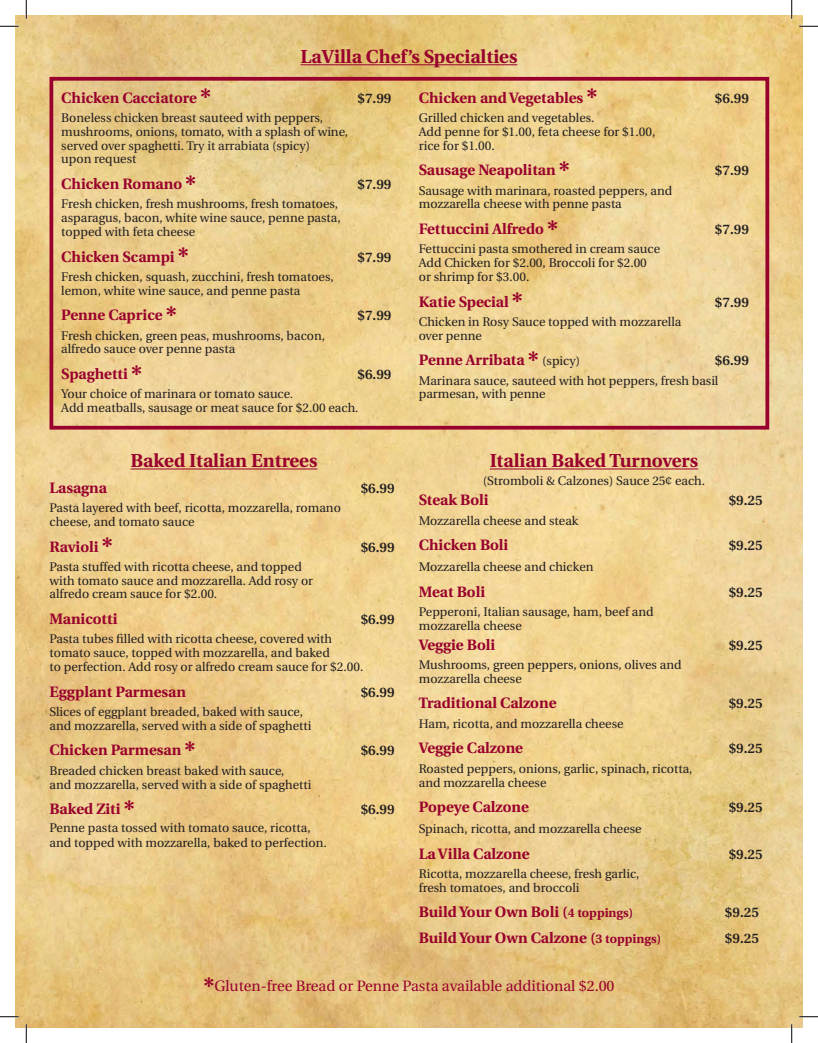
<style>
.page{position:relative;width:818px;height:1043px;background:#fff}
.page>*{position:absolute;margin:0;border:0;box-sizing:border-box;transform-origin:0 0}
.t1{font:700 18.75px "Utopia";color:#98012d}
.t2{font:700 15px "Utopia";color:#98012d}
.t3{font:15px "Utopia";color:#98012d}
.t4{font:600 13.75px "Utopia";color:#231f20}
.t5{font:12.5px/13.8px "Utopia";color:#231f20}
.s1{font-size:25px}
.s2{font-family:"Minion Pro"}
.s3{font-weight:400;font-size:12.5px;color:#231f20}
.s4{font-size:12.5px}
.s5{font-weight:700;font-size:25px}
</style>
<div class="page">
<img style="left:15px;top:15px;width:787px;height:1013px">
<hr style="left:130px;top:468px;width:187px;height:1px;background:#98012d">
<hr style="left:489px;top:468px;width:209px;height:1px;background:#98012d">
<hr style="left:300px;top:64px;width:217px;height:1px;background:#98012d">
<div style="left:49px;top:77px;width:720px;height:352px;border:4px solid #98012d"></div>
<svg style="left:0;top:25px;width:19px;height:2px"></svg>
<svg style="left:799px;top:25px;width:19px;height:2px"></svg>
<svg style="left:0;top:1015px;width:19px;height:2px"></svg>
<svg style="left:799px;top:1015px;width:19px;height:2px"></svg>
<svg style="left:25px;top:0;width:2px;height:19px"></svg>
<svg style="left:25px;top:1024px;width:2px;height:18px"></svg>
<svg style="left:790px;top:0;width:2px;height:19px"></svg>
<svg style="left:790px;top:1024px;width:2px;height:18px"></svg>
<p class="t1" style="left:300px;top:46px;width:218px">LaVilla Chef’s Specialties</p>
<p class="t2" style="left:61px;top:89px;width:151px">Chicken Cacciatore <span class="s1">*</span></p>
<p class="t4" style="left:357px;top:90px;width:36px">$7.99</p>
<p class="t5" style="left:61px;top:111px;width:288px">Boneless chicken breast sauteed with peppers, mushrooms, onions, tomato, with a splash of wine, served over spaghetti. Try it arrabiata (spicy)<br>upon request</p>
<p class="t2" style="left:61px;top:175px;width:136px">Chicken Romano <span class="s1">*</span></p>
<p class="t4" style="left:357px;top:176px;width:36px">$7.99</p>
<p class="t5" style="left:61px;top:197px;width:281px">Fresh chicken, fresh mushrooms, fresh tomatoes, asparagus, bacon, white wine sauce, penne pasta, topped with feta cheese</p>
<p class="t2" style="left:61px;top:248px;width:129px">Chicken Scampi <span class="s1">*</span></p>
<p class="t4" style="left:357px;top:249px;width:36px">$7.99</p>
<p class="t5" style="left:61px;top:270px;width:274px">Fresh chicken, squash, zucchini, fresh tomatoes, lemon, white wine sauce, and penne pasta</p>
<p class="t2" style="left:61px;top:306px;width:117px">Penne Caprice <span class="s1">*</span></p>
<p class="t4" style="left:357px;top:308px;width:36px">$7.99</p>
<p class="t5" style="left:61px;top:329px;width:265px">Fresh chicken, green peas, mushrooms, bacon, alfredo sauce over penne pasta</p>
<p class="t2" style="left:61px;top:365px;width:82px">Spaghetti <span class="s1">*</span></p>
<p class="t4" style="left:357px;top:366px;width:36px">$6.99</p>
<p class="t5" style="left:61px;top:387px;width:299px">Your choice of marinara or tomato sauce<span class="s2">.<br></span>Add meatballs, sausage or meat sauce for $2.00 each.</p>
<p class="t2" style="left:419px;top:89px;width:180px">Chicken and Vegetables <span class="s1">*</span></p>
<p class="t4" style="left:715px;top:90px;width:36px">$6.99</p>
<p class="t5" style="left:419px;top:111px;width:238px">Grilled chicken and vegetables.<br>Add penne for $1.00, feta cheese for $1.00, rice for $1.00.</p>
<p class="t2" style="left:419px;top:161px;width:152px">Sausage Neapolitan <span class="s1">*</span></p>
<p class="t4" style="left:715px;top:163px;width:36px">$7.99</p>
<p class="t5" style="left:419px;top:184px;width:255px">Sausage with marinara, roasted peppers, and mozzarella cheese with penne pasta</p>
<p class="t2" style="left:419px;top:220px;width:141px">Fettuccini Alfredo <span class="s1">*</span></p>
<p class="t4" style="left:715px;top:221px;width:36px">$7.99</p>
<p class="t5" style="left:419px;top:242px;width:243px">Fettuccini pasta smothered in cream sauce<br>Add Chicken for $2.00, Broccoli for $2.00 or shrimp for $3.00.</p>
<p class="t2" style="left:419px;top:293px;width:106px">Katie Special <span class="s1">*</span></p>
<p class="t4" style="left:715px;top:294px;width:36px">$7.99</p>
<p class="t5" style="left:419px;top:315px;width:264px">Chicken in Rosy Sauce topped with mozzarella over penne</p>
<p class="t2" style="left:419px;top:351px;width:163px">Penne Arribata <span class="s1">*</span> <span class="s3">(spicy)</span></p>
<p class="t4" style="left:715px;top:353px;width:36px">$6.99</p>
<p class="t5" style="left:419px;top:374px;width:301px">Marinara sauce, sauteed with hot peppers, fresh basil parmesan, with penne</p>
<p class="t1" style="left:130px;top:450px;width:188px">Baked Italian Entrees</p>
<p class="t1" style="left:489px;top:450px;width:210px">Italian Baked Turnovers</p>
<p class="t5" style="left:483px;top:473px;width:224px">(Stromboli &amp; Calzones) Sauce 25¢ each.</p>
<p class="t2" style="left:419px;top:491px;width:71px">Steak Boli</p>
<p class="t4" style="left:728px;top:493px;width:36px">$9.25</p>
<p class="t5" style="left:419px;top:513px;width:161px">Mozzarella cheese and steak</p>
<p class="t2" style="left:419px;top:536px;width:91px">Chicken Boli</p>
<p class="t4" style="left:728px;top:538px;width:36px">$9.25</p>
<p class="t5" style="left:419px;top:560px;width:176px">Mozzarella cheese and chicken</p>
<p class="t2" style="left:419px;top:583px;width:68px">Meat Boli</p>
<p class="t4" style="left:728px;top:584px;width:36px">$9.25</p>
<p class="t5" style="left:419px;top:605px;width:236px">Pepperoni, Italian sausage, ham, beef and mozzarella cheese</p>
<p class="t2" style="left:419px;top:636px;width:78px">Veggie Boli</p>
<p class="t4" style="left:728px;top:637px;width:36px">$9.25</p>
<p class="t5" style="left:419px;top:658px;width:264px">Mushrooms, green peppers, onions, olives and mozzarella cheese</p>
<p class="t2" style="left:419px;top:694px;width:139px">Traditional Calzone</p>
<p class="t4" style="left:728px;top:696px;width:36px">$9.25</p>
<p class="t5" style="left:419px;top:717px;width:206px">Ham, ricotta, and mozzarella cheese</p>
<p class="t2" style="left:419px;top:739px;width:106px">Veggie Calzone</p>
<p class="t4" style="left:728px;top:741px;width:36px">$9.25</p>
<p class="t5" style="left:419px;top:762px;width:275px">Roasted peppers, onions, garlic, spinach, ricotta, and mozzarella cheese</p>
<p class="t2" style="left:419px;top:798px;width:111px">Popeye Calzone</p>
<p class="t4" style="left:728px;top:799px;width:36px">$9.25</p>
<p class="t5" style="left:419px;top:822px;width:224px">Spinach, ricotta, and mozzarella cheese</p>
<p class="t2" style="left:419px;top:844px;width:112px">La Villa Calzone</p>
<p class="t4" style="left:728px;top:846px;width:36px">$9.25</p>
<p class="t5" style="left:419px;top:867px;width:222px">Ricotta, mozzarella cheese, fresh garlic, fresh tomatoes, and broccoli</p>
<p class="t2" style="left:419px;top:903px;width:216px">Build Your Own Boli (<span class="s4">4 toppings)</span></p>
<p class="t4" style="left:725px;top:904px;width:36px">$9.25</p>
<p class="t2" style="left:419px;top:929px;width:244px">Build Your Own Calzone (<span class="s4">3 toppings)</span></p>
<p class="t4" style="left:725px;top:930px;width:36px">$9.25</p>
<p class="t3" style="left:203px;top:978px;width:412px"><span class="s5">*</span>Gluten-free Bread or Penne Pasta available additional $2.00</p>
<p class="t2" style="left:49px;top:479px;width:59px">Lasagna</p>
<p class="t4" style="left:360px;top:480px;width:36px">$6.99</p>
<p class="t5" style="left:49px;top:501px;width:293px">Pasta layered with beef, ricotta, mozzarella, romano cheese, and tomato sauce</p>
<p class="t2" style="left:49px;top:538px;width:65px">Ravioli <span class="s1">*</span></p>
<p class="t4" style="left:360px;top:539px;width:36px">$6.99</p>
<p class="t5" style="left:49px;top:560px;width:265px">Pasta stuffed with ricotta cheese, and topped with tomato sauce and mozzarella. Add rosy or alfredo cream sauce for $2.00.</p>
<p class="t2" style="left:49px;top:610px;width:69px">Manicotti</p>
<p class="t4" style="left:360px;top:611px;width:36px">$6.99</p>
<p class="t5" style="left:49px;top:632px;width:315px">Pasta tubes filled with ricotta cheese, covered with tomato sauce, topped with mozzarella, and baked<br>to perfection. Add rosy or alfredo cream sauce for $2.00.</p>
<p class="t2" style="left:49px;top:683px;width:138px">Eggplant Parmesan</p>
<p class="t4" style="left:360px;top:684px;width:36px">$6.99</p>
<p class="t5" style="left:49px;top:705px;width:263px">Slices of eggplant breaded, baked with sauce, and mozzarella, served with a side of spaghetti</p>
<p class="t2" style="left:49px;top:741px;width:147px">Chicken Parmesan <span class="s1">*</span></p>
<p class="t4" style="left:360px;top:743px;width:36px">$6.99</p>
<p class="t5" style="left:49px;top:763px;width:263px">Breaded chicken breast baked with sauce,<br>and mozzarella, served with a side of spaghetti</p>
<p class="t2" style="left:49px;top:800px;width:87px">Baked Ziti <span class="s1">*</span></p>
<p class="t4" style="left:360px;top:801px;width:36px">$6.99</p>
<p class="t5" style="left:49px;top:820px;width:279px;line-height:15px">Penne pasta tossed with tomato sauce, ricotta, and topped with mozzarella, baked to perfection.</p>
</div>
